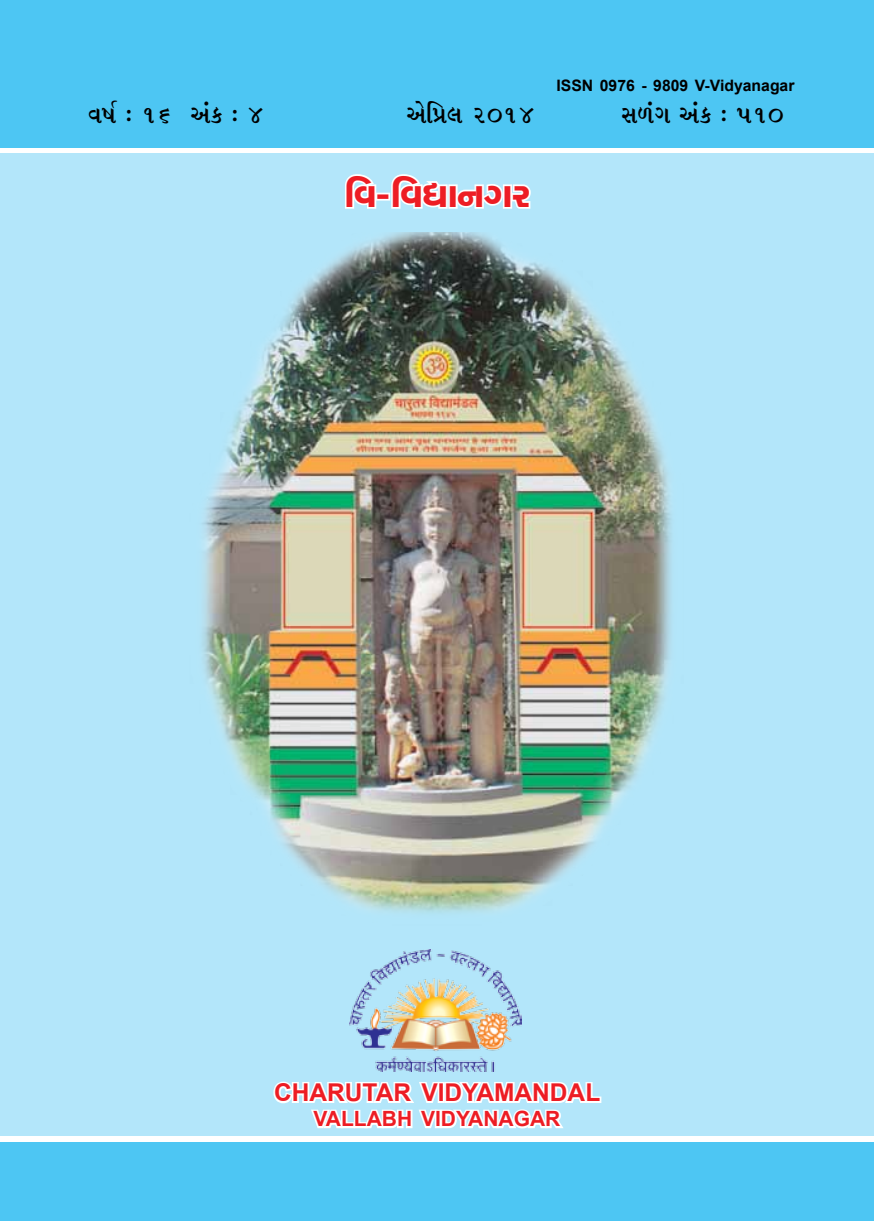
<style>
.page{position:relative;width:874px;height:1221px;background:#fff}
.page>*{position:absolute;margin:0;border:0;box-sizing:border-box;transform-origin:0 0}
.t1{font:45.5px "Title Two";color:#ed1d24}
.t2{font:700 28px "Gopika Two";color:#000}
.t3{font:700 24.5px "Arial";color:#ed1d24}
.t4{font:700 21px "Arial";color:#ed1d24}
.t5{font:700 15.75px "Arial";color:#000}
</style>
<div class="page">
<div style="left:0;top:153px;width:873px;height:982px;background:#b3e6fa"></div>
<div style="left:0;top:0;width:873px;height:148px;background:#4dc6f3"></div>
<div style="left:0;top:1142px;width:873px;height:78px;background:#4dc6f3"></div>
<img style="left:202px;top:232px;width:470px;height:681px">
<img style="left:349px;top:949px;width:172px;height:110px">
<svg style="left:273px;top:1059px;width:329px;height:70px"></svg>
<svg style="left:345px;top:174px;width:33px;height:35px"></svg>
<div style="left:375px;top:193px;width:15px;height:8px;border:4px solid #fff"></div>
<svg style="left:389px;top:174px;width:142px;height:35px"></svg>
<p class="t5" style="left:556px;top:76px;width:239px">ISSN 0976 - 9809 V-Vidyanagar</p>
<p class="t2" style="left:89px;top:99px;width:176px">ð»ko : 16 ytf : 4</p>
<p class="t2" style="left:406px;top:99px;width:129px">yur«÷ 2014</p>
<p class="t2" style="left:621px;top:99px;width:164px">Mk¤tøk ytf : 510</p>
<h1 class="t1" style="left:343px;top:172px;width:188px">rð-rðãkLkøkh</h1>
<p class="t3" style="left:274px;top:1078px;width:327px">CHARUTAR VIDYAMANDAL</p>
<p class="t4" style="left:313px;top:1107px;width:248px">VALLABH VIDYANAGAR</p>
</div>
